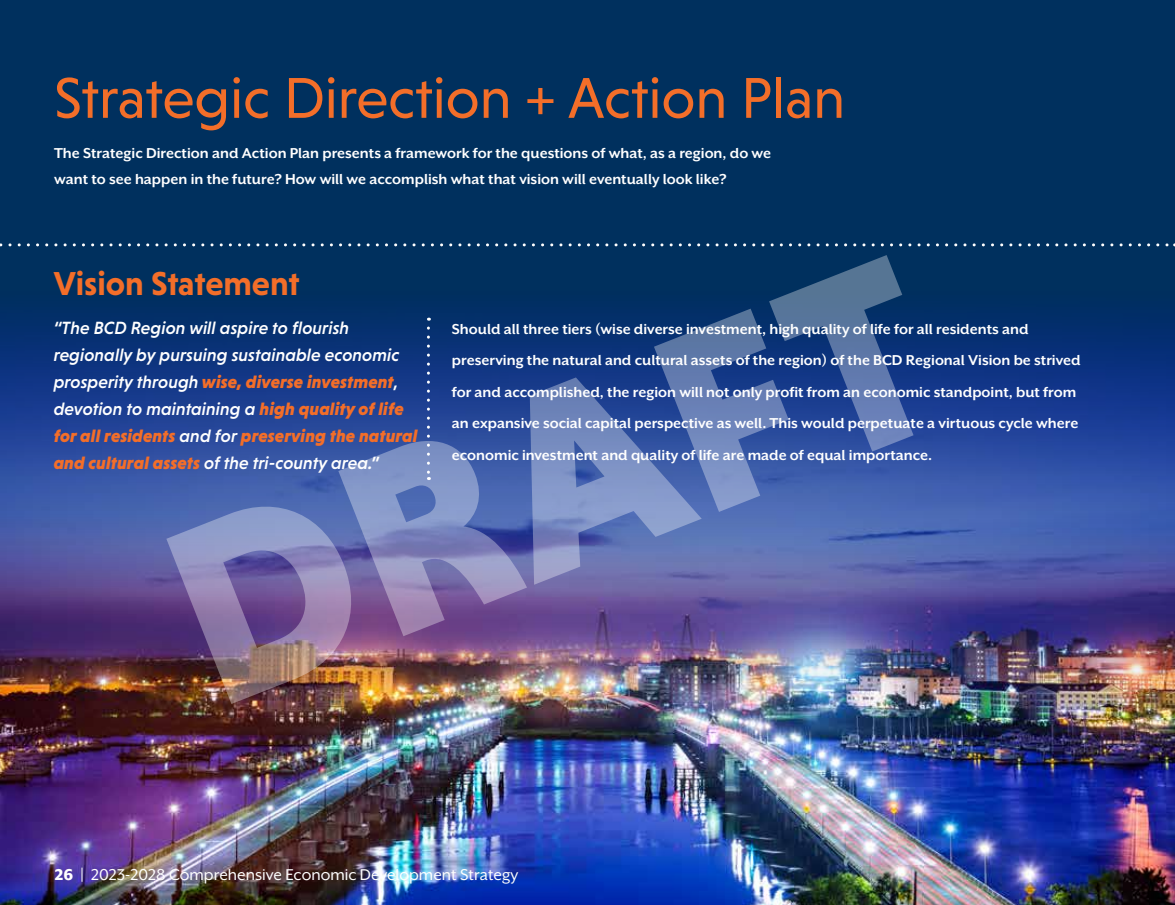
<style>
.page{position:relative;width:1175px;height:905px;background:#fff}
.page>*{position:absolute;margin:0;border:0;box-sizing:border-box;transform-origin:0 0}
.t1{font:900 261px "Niveau Grotesk";color:#fff}
.t2{font:58.5px "Niveau Grotesk";color:#f36e29}
.t3{font:700 33.75px "Niveau Grotesk";color:#f36e29}
.t4{font:italic 500 18px/27px "Niveau Grotesk";color:#fff}
.t5{font:18px "Mr Eaves XL San OT";color:#fff}
.t6{font:700 16.5px/31.5px "Mr Eaves XL San OT";color:#fff}
.s1{font-weight:900;color:#f36e29}
.s2{font-weight:800}
</style>
<div class="page">
<div style="left:0;top:0;width:1174px;height:904px;background:#00305e"></div>
<img style="left:0;top:246px;width:1174px;height:658px">
<svg style="left:0;top:243px;width:1175px;height:3px"></svg>
<svg style="left:427px;top:328px;width:3px;height:152px"></svg>
<h2 class="t2" style="left:54px;top:65px;width:792px">Strategic Direction + Action Plan</h2>
<p class="t6" style="left:54px;top:140px;width:718px;line-height:25.5px">The Strategic Direction and Action Plan presents a framework for the questions of what, as a region, do we want to see happen in the future? How will we accomplish what that vision will eventually look like?</p>
<h1 class="t1" style="left:128px;top:483px;width:799px;rotate:-21deg">DRAFT</h1>
<h3 class="t3" style="left:54px;top:264px;width:247px">Vision Statement</h3>
<p class="t4" style="left:54px;top:314px;width:365px">“The BCD Region will aspire to flourish regionally by pursuing sustainable economic prosperity through <span class="s1">wise, diverse investment</span>, devotion to maintaining a <span class="s1">high quality of life for all residents</span> and for <span class="s1">preserving the natural and cultural assets</span> of the tri-county area.”</p>
<p class="t6" style="left:452px;top:313px;width:630px">Should all three tiers (wise diverse investment, high quality of life for all residents and preserving the natural and cultural assets of the region) of the BCD Regional Vision be strived for and accomplished, the region will not only profit from an economic standpoint, but from an expansive social capital perspective as well. This would perpetuate a virtuous cycle where economic investment and quality of life are made of equal importance.</p>
<p class="t5" style="left:55px;top:864px;width:465px"><span class="s2">26</span> | 2023-2028 Comprehensive Economic Development Strategy</p>
</div>
